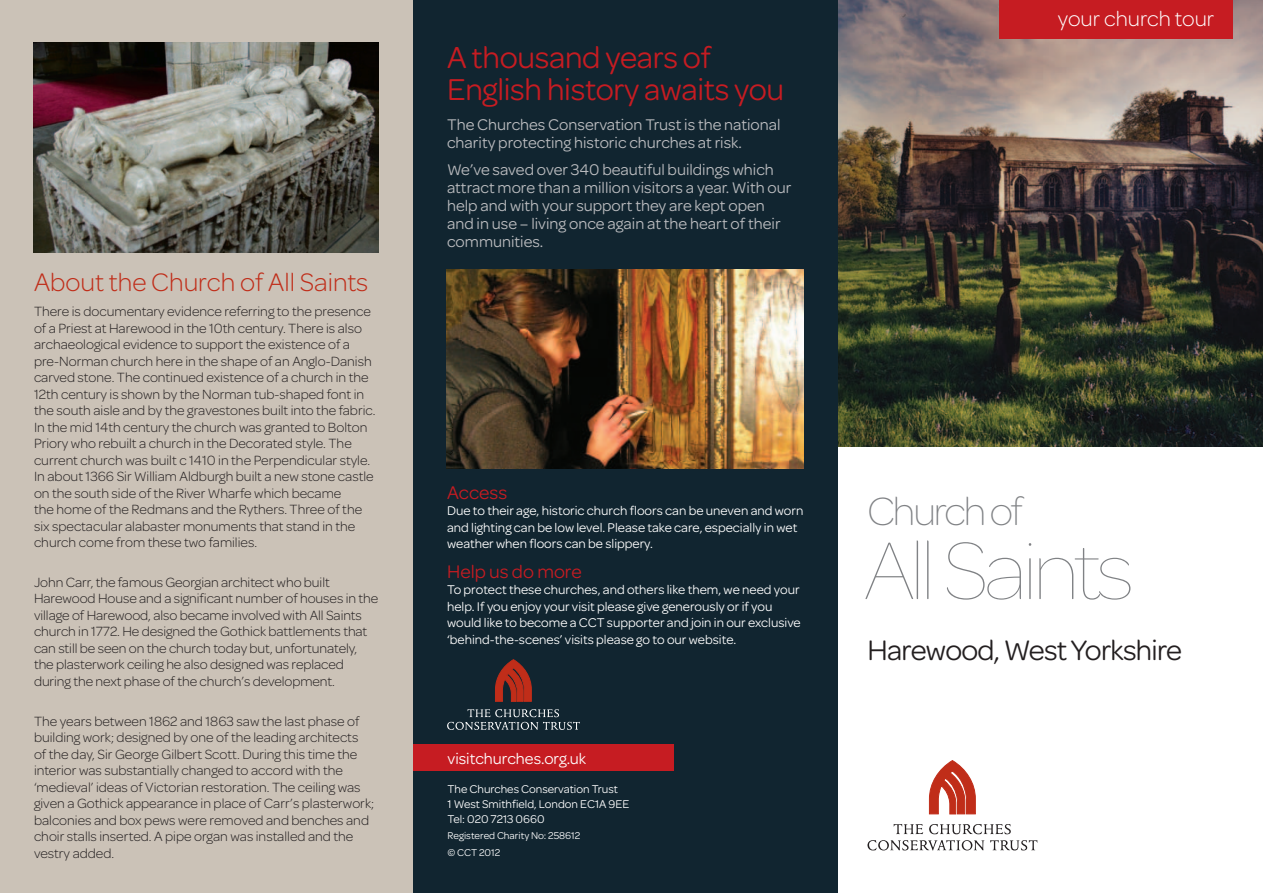
<style>
.page{position:relative;width:1263px;height:893px;background:#fff}
.page>*{position:absolute;margin:0;border:0;box-sizing:border-box;transform-origin:0 0}
.t1{font:100 87px "Omnes";letter-spacing:-.05em;color:#808285}
.CCT_Sub_Title_24pt{font:200 42px "Omnes";letter-spacing:-.05em;color:#808285}
.t2{font:32.25px/31.5px "Omnes";letter-spacing:-.01em;color:#c61c22}
.CCT_Sub_Title_24pt-2{font:30px "Omnes";letter-spacing:-.025em;color:#231f20}
.CCT_Sub_Header_18pt{font:300 27px "Omnes";color:#c02d19}
.t3{font:300 22.5px "Omnes";color:#fff}
.t4{font:19.5px "Omnes";color:#c61c22}
.t5{font:16.5px/18px "Omnes";color:#bcbdc0}
.t6{font:16.5px "Omnes";color:#fff}
.CCT_Body_Copy_9_5pt{font:300 14.25px/16.5px "Omnes";color:#231f20}
.t7{font:13.5px/16.5px "Omnes";color:#fff}
.t8{font:12px "Omnes";color:#fff}
.t9{font:10.5px/16.5px "Omnes";color:#fff}
</style>
<div class="page">
<img style="left:838px;top:0;width:425px;height:446px">
<svg style="left:929px;top:760px;width:47px;height:54px"></svg>
<svg style="left:894px;top:824px;width:29px;height:10px"></svg>
<svg style="left:929px;top:824px;width:82px;height:10px"></svg>
<svg style="left:867px;top:840px;width:117px;height:10px"></svg>
<svg style="left:990px;top:840px;width:47px;height:10px"></svg>
<div style="left:412px;top:0;width:426px;height:893px;background:#112530"></div>
<div style="left:999px;top:0;width:234px;height:38px;background:#c61c22"></div>
<svg style="left:495px;top:659px;width:37px;height:43px"></svg>
<svg style="left:447px;top:709px;width:133px;height:21px"></svg>
<div style="left:414px;top:744px;width:260px;height:26px;background:#c61c22"></div>
<div style="left:0;top:0;width:412px;height:893px;background:#cbc2b7"></div>
<img style="left:34px;top:43px;width:344px;height:209px">
<img style="left:446px;top:269px;width:358px;height:199px">
<p class="CCT_Sub_Header_18pt" style="left:34px;top:264px;width:336px">About the Church of All Saints</p>
<p class="CCT_Body_Copy_9_5pt" style="left:34px;top:303px;width:343px">There is documentary evidence referring to the presence of a Priest at Harewood in the 10th century. There is also archaeological evidence to support the existence of a pre-Norman church here in the shape of an Anglo-Danish carved stone. The continued existence of a church in the 12th century is shown by the Norman tub-shaped font in the south aisle and by the gravestones built into the fabric.<br>In the mid 14th century the church was granted to Bolton Priory who rebuilt a church in the Decorated style. The current church was built c 1410 in the Perpendicular style.<br>In about 1366 Sir William Aldburgh built a new stone castle on the south side of the River Wharfe which became<br>the home of the Redmans and the Rythers. Three of the six spectacular alabaster monuments that stand in the church come from these two families.</p>
<p class="CCT_Body_Copy_9_5pt" style="left:34px;top:574px;width:346px">John Carr, the famous Georgian architect who built Harewood House and a significant number of houses in the village of Harewood, also became involved with All Saints church in 1772. He designed the Gothick battlements that can still be seen on the church today but, unfortunately, the plasterwork ceiling he also designed was replaced during the next phase of the church’s development.</p>
<p class="CCT_Body_Copy_9_5pt" style="left:34px;top:712px;width:342px">The years between 1862 and 1863 saw the last phase of building work; designed by one of the leading architects of the day, Sir George Gilbert Scott. During this time the interior was substantially changed to accord with the ‘medieval’ ideas of Victorian restoration. The ceiling was given a Gothick appearance in place of Carr’s plasterwork; balconies and box pews were removed and benches and choir stalls inserted. A pipe organ was installed and the vestry added.</p>
<p class="t2" style="left:447px;top:40px;width:339px">A thousand years of<br>English history awaits you</p>
<p class="t5" style="left:447px;top:114px;width:335px">The Churches Conservation Trust is the national charity protecting historic churches at risk.</p>
<p class="t5" style="left:447px;top:159px;width:346px">We’ve saved over 340 beautiful buildings which attract more than a million visitors a year. With our help and with your support they are kept open and in use – living once again at the heart of their communities.</p>
<p class="t3" style="left:1058px;top:3px;width:158px">your church tour</p>
<p class="t4" style="left:447px;top:479px;width:62px">Access</p>
<p class="t7" style="left:447px;top:502px;width:358px">Due to their age, historic church floors can be uneven and worn and lighting can be low level. Please take care, especially in wet weather when floors can be slippery.</p>
<p class="t4" style="left:447px;top:558px;width:136px">Help us do more</p>
<p class="t7" style="left:447px;top:581px;width:355px">To protect these churches, and others like them, we need your help. If you enjoy your visit please give generously or if you would like to become a CCT supporter and join in our exclusive ‘behind-the-scenes’ visits please go to our website.</p>
<p class="t6" style="left:448px;top:747px;width:140px">visitchurches.org.uk</p>
<p class="t8" style="left:448px;top:780px;width:172px">The Churches Conservation Trust</p>
<p class="t8" style="left:448px;top:795px;width:183px">1 West Smithfield, London EC1A 9EE</p>
<p class="t8" style="left:448px;top:810px;width:98px">Tel: 020 7213 0660</p>
<p class="t9" style="left:448px;top:827px;width:134px">Registered Charity No: 258612 © CCT 2012</p>
<p class="CCT_Sub_Title_24pt" style="left:867px;top:484px;width:157px">Church of</p>
<p class="t1" style="left:864px;top:516px;width:270px">All Saints</p>
<p class="CCT_Sub_Title_24pt-2" style="left:867px;top:629px;width:316px">Harewood, West Yorkshire</p>
</div>
